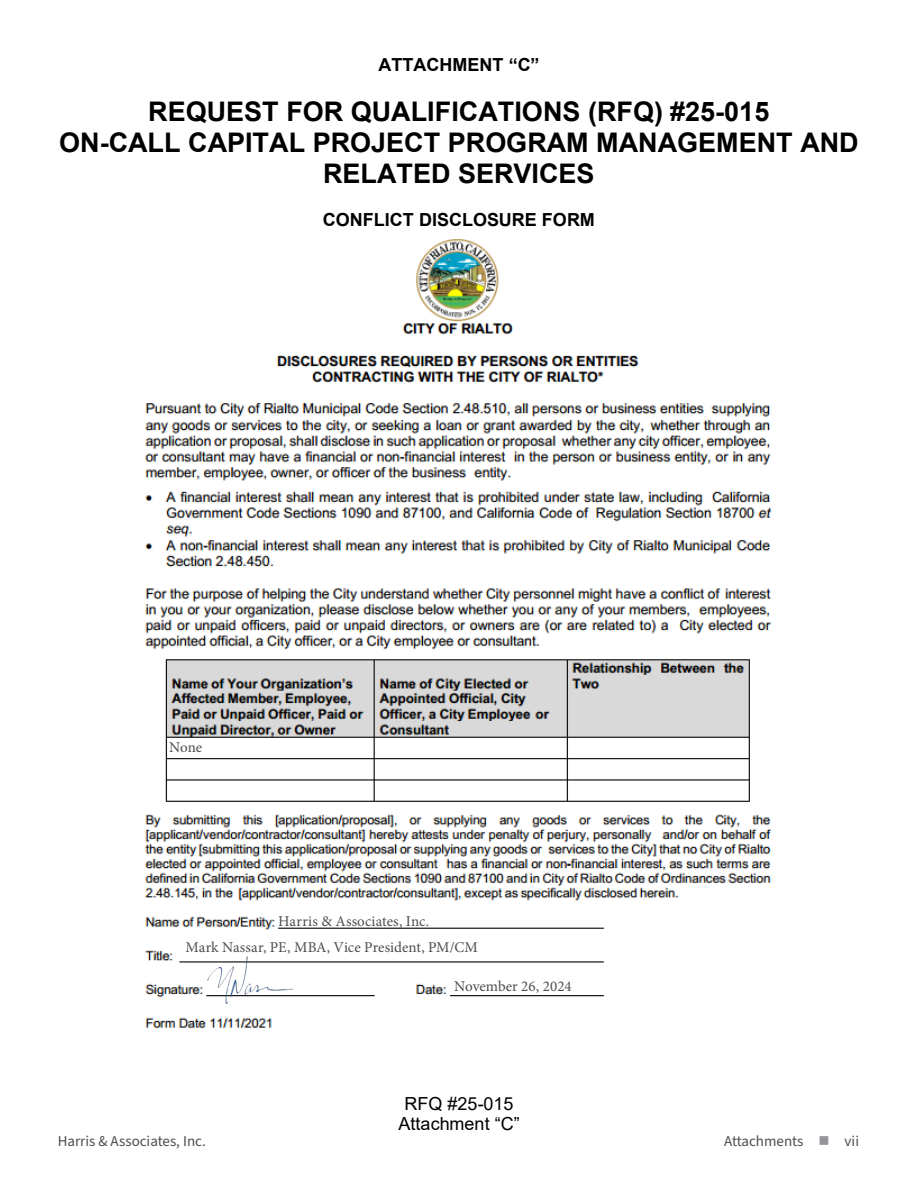
<style>
.page{position:relative;width:918px;height:1188px;background:#fff}
.page>*{position:absolute;margin:0;border:0;box-sizing:border-box;transform-origin:0 0}
.t1{font:700 27px/31px "Arial";color:#000;text-align:center}
.t2{font:700 18px "Arial";color:#000}
.t3{font:18px/20.7px "Arial";color:#000;text-align:center}
.t4{font:15px "Minion Pro";letter-spacing:.005em;color:#4d4d4f}
.t5{font:15px "Source Sans Pro";color:#4d4d4f}
.s1{color:#939598}
</style>
<div class="page">
<img style="left:144px;top:239px;width:628px;height:790px">
<img style="left:207px;top:957px;width:85px;height:47px">
<p class="t2" style="left:379px;top:52px;width:163px">ATTACHMENT “C”</p>
<p class="t1" style="left:59px;top:96px;width:801px">REQUEST FOR QUALIFICATIONS (RFQ) #25-015<br>ON-CALL CAPITAL PROJECT PROGRAM MANAGEMENT AND<br>RELATED SERVICES</p>
<p class="t2" style="left:323px;top:207px;width:274px">CONFLICT DISCLOSURE FORM</p>
<p class="t4" style="left:169px;top:737px;width:34px">None</p>
<p class="t4" style="left:278px;top:911px;width:153px">Harris &amp; Associates, Inc.</p>
<p class="t4" style="left:185px;top:937px;width:294px">Mark Nassar, PE, MBA, Vice President, PM/CM</p>
<p class="t4" style="left:454px;top:977px;width:119px">November 26, 2024</p>
<p class="t3" style="left:399px;top:1093px;width:123px">RFQ #25-015<br>Attachment “C”</p>
<p class="t5" style="left:58px;top:1131px;width:150px">Harris &amp; Associates, Inc.</p>
<p class="t5" style="left:724px;top:1131px;width:137px">Attachments <span class="s1">■</span> vii</p>
</div>
